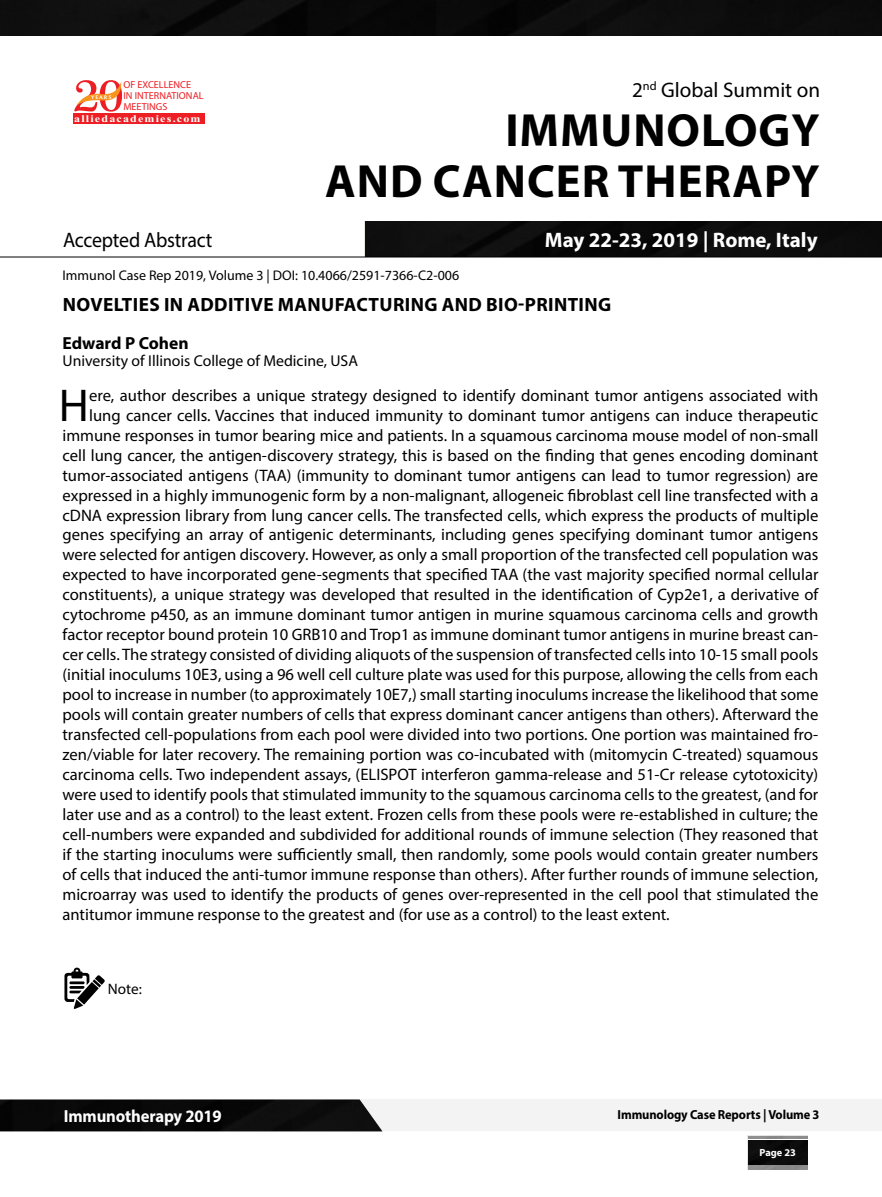
<style>
.page{position:relative;width:882px;height:1197px;background:#fff}
.page>*{position:absolute;margin:0;border:0;box-sizing:border-box;transform-origin:0 0}
.t1{font:700 46.73px/51.4px "Myriad Pro";letter-spacing:.02em;color:#000;text-align:right}
.t2{font:46.2px "Myriad Pro";color:#000}
.t3{font:21.18px "Myriad Pro";color:#000}
.t4{font:700 21px "Myriad Pro";color:#fff}
.t5{font:21px "Myriad Pro";letter-spacing:-.01em;color:#000;scale:.95 1}
.t6{font:700 19.25px "Myriad Pro";letter-spacing:.02em;color:#000}
.t7{font:700 17.5px "Myriad Pro";letter-spacing:-.01em;color:#fff;scale:.95 1}
.t8{font:700 17.5px "Myriad Pro";color:#000}
.t9{font:16.62px "Myriad Pro";color:#000}
.t10{font:15.75px "Myriad Pro";color:#000}
.t11{font:15.22px "Myriad Pro";color:#000}
.t12{font:14px "Myriad Pro";color:#000}
.t13{font:700 13.12px "Myriad Pro";letter-spacing:-.01em;color:#000;scale:.95 1}
.t14{font:700 10.33px "Myriad Pro";color:#fff}
.t15{font:10.15px/10.8px "Myriad Pro";color:#ed1f24}
.t16{font:700 10.15px "Times New Roman";letter-spacing:.1em;color:#fff;scale:1.18 1}
.t17{font:5.25px "Oregon LDO Black";letter-spacing:.24em;color:#fff;scale:1.06 1}
</style>
<div class="page">
<img style="left:748px;top:1140px;width:60px;height:24px">
<hr style="left:748px;top:1136px;width:60px;height:3px;background:#000">
<svg style="left:64px;top:967px;width:41px;height:42px"></svg>
<div style="left:365px;top:222px;width:517px;height:35px;background:#0c0c0c"></div>
<hr style="left:0;top:257px;width:882px;height:1px;background:#000">
<div style="left:0;top:0;width:882px;height:35px;background:#0c0c0c"></div>
<div style="left:73px;top:113px;width:132px;height:11px;background:#ed1f24"></div>
<svg style="left:74px;top:80px;width:49px;height:32px"></svg>
<div style="left:0;top:1100px;width:382px;height:31px;background:#090909"></div>
<p class="t15" style="left:123px;top:79px;width:82px">OF EXCELLENCE<br>IN INTERNATIONAL<br>MEETINGS</p>
<p class="t16" style="left:74px;top:111px;width:109px">alliedacademies.com</p>
<p class="t17" style="left:91px;top:94px;width:21px">YEARS</p>
<p class="t5" style="left:63px;top:227px;width:159px">Accepted Abstract</p>
<p class="t3" style="left:632px;top:77px;width:190px">2<sup>nd</sup> Global Summit on</p>
<h1 class="t1" style="left:325px;top:103px;width:496px">IMMUNOLOGY<br>AND CANCER THERAPY</h1>
<p class="t4" style="left:545px;top:226px;width:274px">May 22-23, 2019 | Rome, Italy</p>
<p class="t12" style="left:62px;top:267px;width:398px">Immunol Case Rep 2019, Volume 3 | DOI: 10.4066/2591-7366-C2-006</p>
<p class="t6" style="left:63px;top:292px;width:550px">NOVELTIES IN ADDITIVE MANUFACTURING AND BIO-PRINTING</p>
<p class="t8" style="left:62px;top:331px;width:128px">Edward P Cohen</p>
<p class="t10" style="left:62px;top:351px;width:297px">University of Illinois College of Medicine, USA</p>
<h2 class="t2" style="left:59px;top:377px;width:32px">H</h2>
<p class="t9" style="left:89px;top:385px;width:731px">ere, author describes a unique strategy designed to identify dominant tumor antigens associated with</p>
<p class="t9" style="left:89px;top:405px;width:731px">lung cancer cells. Vaccines that induced immunity to dominant tumor antigens can induce therapeutic</p>
<p class="t9" style="left:62px;top:425px;width:757px">immune responses in tumor bearing mice and patients. In a squamous carcinoma mouse model of non-small</p>
<p class="t9" style="left:62px;top:445px;width:757px">cell lung cancer, the antigen-discovery strategy, this is based on the finding that genes encoding dominant</p>
<p class="t9" style="left:62px;top:465px;width:757px">tumor-associated antigens (TAA) (immunity to dominant tumor antigens can lead to tumor regression) are</p>
<p class="t9" style="left:62px;top:485px;width:757px">expressed in a highly immunogenic form by a non-malignant, allogeneic fibroblast cell line transfected with a</p>
<p class="t9" style="left:62px;top:505px;width:757px">cDNA expression library from lung cancer cells. The transfected cells, which express the products of multiple</p>
<p class="t9" style="left:62px;top:525px;width:757px">genes specifying an array of antigenic determinants, including genes specifying dominant tumor antigens</p>
<p class="t9" style="left:62px;top:545px;width:757px">were selected for antigen discovery. However, as only a small proportion of the transfected cell population was</p>
<p class="t9" style="left:62px;top:565px;width:757px">expected to have incorporated gene-segments that specified TAA (the vast majority specified normal cellular</p>
<p class="t9" style="left:62px;top:585px;width:757px">constituents), a unique strategy was developed that resulted in the identification of Cyp2e1, a derivative of</p>
<p class="t9" style="left:62px;top:604px;width:757px">cytochrome p450, as an immune dominant tumor antigen in murine squamous carcinoma cells and growth</p>
<p class="t9" style="left:62px;top:624px;width:757px">factor receptor bound protein 10 GRB10 and Trop1 as immune dominant tumor antigens in murine breast can-</p>
<p class="t9" style="left:62px;top:644px;width:757px">cer cells. The strategy consisted of dividing aliquots of the suspension of transfected cells into 10-15 small pools</p>
<p class="t9" style="left:62px;top:664px;width:757px">(initial inoculums 10E3, using a 96 well cell culture plate was used for this purpose, allowing the cells from each</p>
<p class="t9" style="left:62px;top:684px;width:757px">pool to increase in number (to approximately 10E7,) small starting inoculums increase the likelihood that some</p>
<p class="t9" style="left:62px;top:704px;width:757px">pools will contain greater numbers of cells that express dominant cancer antigens than others). Afterward the</p>
<p class="t9" style="left:62px;top:724px;width:757px">transfected cell-populations from each pool were divided into two portions. One portion was maintained fro-</p>
<p class="t9" style="left:62px;top:744px;width:757px">zen/viable for later recovery. The remaining portion was co-incubated with (mitomycin C-treated) squamous</p>
<p class="t9" style="left:62px;top:764px;width:757px">carcinoma cells. Two independent assays, (ELISPOT interferon gamma-release and 51-Cr release cytotoxicity)</p>
<p class="t9" style="left:62px;top:784px;width:757px">were used to identify pools that stimulated immunity to the squamous carcinoma cells to the greatest, (and for</p>
<p class="t9" style="left:62px;top:804px;width:757px">later use and as a control) to the least extent. Frozen cells from these pools were re-established in culture; the</p>
<p class="t9" style="left:62px;top:824px;width:757px">cell-numbers were expanded and subdivided for additional rounds of immune selection (They reasoned that</p>
<p class="t9" style="left:62px;top:844px;width:757px">if the starting inoculums were sufficiently small, then randomly, some pools would contain greater numbers</p>
<p class="t9" style="left:62px;top:864px;width:757px">of cells that induced the anti-tumor immune response than others). After further rounds of immune selection,</p>
<p class="t9" style="left:62px;top:884px;width:757px">microarray was used to identify the products of genes over-represented in the cell pool that stimulated the</p>
<p class="t9" style="left:62px;top:904px;width:609px">antitumor immune response to the greatest and (for use as a control) to the least extent.</p>
<p class="t11" style="left:108px;top:979px;width:35px">Note:</p>
<p class="t7" style="left:64px;top:1105px;width:168px">Immunotherapy 2019</p>
<p class="t13" style="left:618px;top:1106px;width:214px">Immunology Case Reports | Volume 3</p>
<p class="t14" style="left:760px;top:1146px;width:38px">Page 23</p>
</div>
